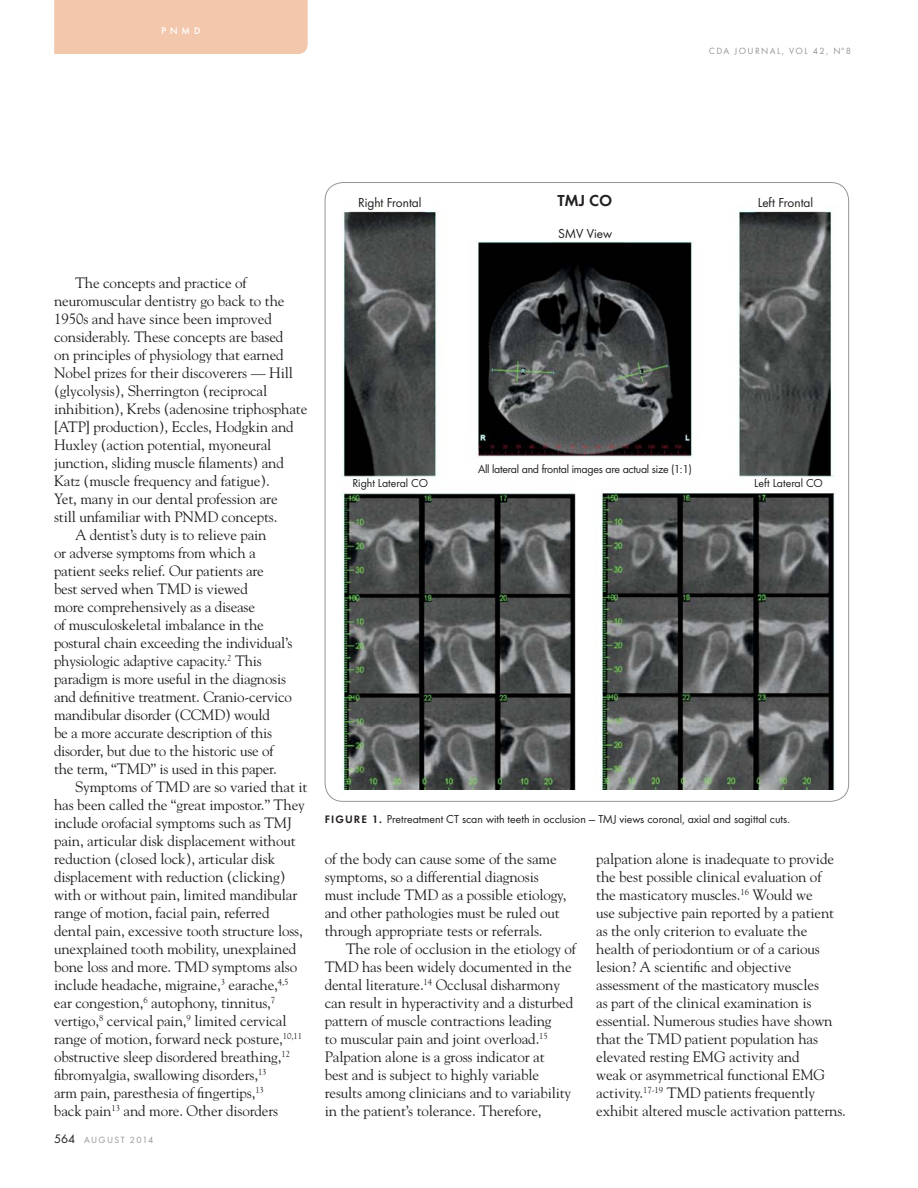
<style>
.page{position:relative;width:918px;height:1188px;background:#fff}
.page>*{position:absolute;margin:0;border:0;box-sizing:border-box;transform-origin:0 0}
.t1{font:16.5px "Futura Dem";color:#231f20}
.t2{font:15px/18px "Goudy Std";letter-spacing:-.01em;color:#231f20}
.t3{font:15px "Futura SC Boo";color:#fff}
.t4{font:13.5px "Futura Boo";color:#231f20}
.t5{font:12px "Futura Boo";color:#231f20}
.t6{font:12px "Futura Boo";letter-spacing:-.02em;color:#231f20}
.t7{font:9.3px "Futura SC Boo";letter-spacing:.15em;color:#939598}
.s1{font-family:"Futura Boo"}
.s2{font-family:"Futura Boo";font-size:12.75px;color:#231f20}
.s3{font-family:"Futura Dem";font-size:11.25px}
</style>
<div class="page">
<img style="left:341px;top:210px;width:494px;height:579px">
<div style="left:54px;top:0;width:254px;height:54px;background:#f2c7ac"></div>
<p class="t3" style="left:161px;top:20px;width:41px">pnmd</p>
<p class="t7" style="left:709px;top:45px;width:144px">CDA JOURNAL, VOL <span class="s1">42</span>, Nº<span class="s1">8</span></p>
<p class="t2" style="left:75px;top:274px;width:173px">The concepts and practice of</p>
<p class="t2" style="left:54px;top:292px;width:232px">neuromuscular dentistry go back to the</p>
<p class="t2" style="left:54px;top:310px;width:219px">1950s and have since been improved</p>
<p class="t2" style="left:54px;top:328px;width:231px">considerably. These concepts are based</p>
<p class="t2" style="left:54px;top:346px;width:231px">on principles of physiology that earned</p>
<p class="t2" style="left:54px;top:364px;width:240px">Nobel prizes for their discoverers — Hill</p>
<p class="t2" style="left:54px;top:382px;width:215px">(glycolysis), Sherrington (reciprocal</p>
<p class="t2" style="left:54px;top:400px;width:255px">inhibition), Krebs (adenosine triphosphate</p>
<p class="t2" style="left:54px;top:418px;width:241px">[ATP] production), Eccles, Hodgkin and</p>
<p class="t2" style="left:54px;top:436px;width:219px">Huxley (action potential, myoneural</p>
<p class="t2" style="left:54px;top:454px;width:231px">junction, sliding muscle filaments) and</p>
<p class="t2" style="left:54px;top:472px;width:217px">Katz (muscle frequency and fatigue).</p>
<p class="t2" style="left:54px;top:490px;width:225px">Yet, many in our dental profession are</p>
<p class="t2" style="left:54px;top:508px;width:225px">still unfamiliar with PNMD concepts.</p>
<p class="t2" style="left:75px;top:526px;width:193px">A dentist’s duty is to relieve pain</p>
<p class="t2" style="left:54px;top:544px;width:203px">or adverse symptoms from which a</p>
<p class="t2" style="left:54px;top:562px;width:211px">patient seeks relief. Our patients are</p>
<p class="t2" style="left:54px;top:580px;width:195px">best served when TMD is viewed</p>
<p class="t2" style="left:54px;top:599px;width:203px">more comprehensively as a disease</p>
<p class="t2" style="left:54px;top:617px;width:211px">of musculoskeletal imbalance in the</p>
<p class="t2" style="left:54px;top:635px;width:240px">postural chain exceeding the individual’s</p>
<p class="t2" style="left:54px;top:653px;width:209px">physiologic adaptive capacity.<sup>2</sup> This</p>
<p class="t2" style="left:54px;top:670px;width:234px">paradigm is more useful in the diagnosis</p>
<p class="t2" style="left:54px;top:688px;width:240px">and definitive treatment. Cranio-cervico</p>
<p class="t2" style="left:54px;top:706px;width:217px">mandibular disorder (CCMD) would</p>
<p class="t2" style="left:54px;top:724px;width:220px">be a more accurate description of this</p>
<p class="t2" style="left:54px;top:742px;width:221px">disorder, but due to the historic use of</p>
<p class="t2" style="left:54px;top:760px;width:224px">the term, “TMD” is used in this paper.</p>
<p class="t2" style="left:75px;top:778px;width:234px">Symptoms of TMD are so varied that it</p>
<p class="t2" style="left:54px;top:796px;width:252px">has been called the “great impostor.” They</p>
<p class="t2" style="left:54px;top:814px;width:240px">include orofacial symptoms such as TMJ</p>
<p class="t2" style="left:54px;top:832px;width:243px">pain, articular disk displacement without</p>
<p class="t2" style="left:54px;top:850px;width:223px">reduction (closed lock), articular disk</p>
<p class="t2" style="left:54px;top:868px;width:233px">displacement with reduction (clicking)</p>
<p class="t2" style="left:54px;top:886px;width:245px">with or without pain, limited mandibular</p>
<p class="t2" style="left:54px;top:904px;width:217px">range of motion, facial pain, referred</p>
<p class="t2" style="left:54px;top:922px;width:250px">dental pain, excessive tooth structure loss,</p>
<p class="t2" style="left:54px;top:940px;width:244px">unexplained tooth mobility, unexplained</p>
<p class="t2" style="left:54px;top:959px;width:245px">bone loss and more. TMD symptoms also</p>
<p class="t2" style="left:54px;top:977px;width:236px">include headache, migraine,<sup>3</sup> earache,<sup>4,5</sup></p>
<p class="t2" style="left:54px;top:994px;width:223px">ear congestion,<sup>6</sup> autophony, tinnitus,<sup>7</sup></p>
<p class="t2" style="left:54px;top:1012px;width:234px">vertigo,<sup>8</sup> cervical pain,<sup>9</sup> limited cervical</p>
<p class="t2" style="left:54px;top:1030px;width:250px">range of motion, forward neck posture,<sup>10,11</sup></p>
<p class="t2" style="left:54px;top:1048px;width:238px">obstructive sleep disordered breathing,<sup>12</sup></p>
<p class="t2" style="left:54px;top:1066px;width:214px">fibromyalgia, swallowing disorders,<sup>13</sup></p>
<p class="t2" style="left:54px;top:1084px;width:212px">arm pain, paresthesia of fingertips,<sup>13</sup></p>
<p class="t2" style="left:54px;top:1102px;width:226px">back pain<sup>13</sup> and more. Other disorders</p>
<p class="t7" style="left:54px;top:1135px;width:101px"><span class="s2">564</span> AUGUST <span class="s1">2014</span></p>
<p class="t1" style="left:558px;top:193px;width:56px">TMJ CO</p>
<p class="t4" style="left:558px;top:227px;width:56px">SMV View</p>
<p class="t4" style="left:358px;top:196px;width:65px">Right Frontal</p>
<p class="t4" style="left:758px;top:196px;width:57px">Left Frontal</p>
<p class="t6" style="left:478px;top:464px;width:216px">All lateral and frontal images are actual size (1:1)</p>
<p class="t5" style="left:352px;top:478px;width:77px">Right Lateral CO</p>
<p class="t5" style="left:754px;top:478px;width:70px">Left Lateral CO</p>
<p class="t5" style="left:325px;top:814px;width:467px"><span class="s3">FIGURE 1.</span> Pretreatment CT scan with teeth in occlusion — TMJ views coronal, axial and sagittal cuts.</p>
<p class="t2" style="left:325px;top:850px;width:243px">of the body can cause some of the same symptoms, so a differential diagnosis must include TMD as a possible etiology, and other pathologies must be ruled out through appropriate tests or referrals.</p>
<p class="t2" style="left:325px;top:940px;width:253px;text-indent:21px">The role of occlusion in the etiology of TMD has been widely documented in the dental literature.<sup>14</sup> Occlusal disharmony can result in hyperactivity and a disturbed pattern of muscle contractions leading<br>to muscular pain and joint overload.<sup>15<br></sup>Palpation alone is a gross indicator at<br>best and is subject to highly variable results among clinicians and to variability in the patient’s tolerance. Therefore,</p>
<p class="t2" style="left:596px;top:850px;width:251px">palpation alone is inadequate to provide the best possible clinical evaluation of<br>the masticatory muscles.<sup>16</sup> Would we<br>use subjective pain reported by a patient as the only criterion to evaluate the health of periodontium or of a carious lesion? A scientific and objective assessment of the masticatory muscles<br>as part of the clinical examination is essential. Numerous studies have shown that the TMD patient population has elevated resting EMG activity and<br>weak or asymmetrical functional EMG activity.<sup>17-19</sup> TMD patients frequently exhibit altered muscle activation patterns.</p>
</div>
